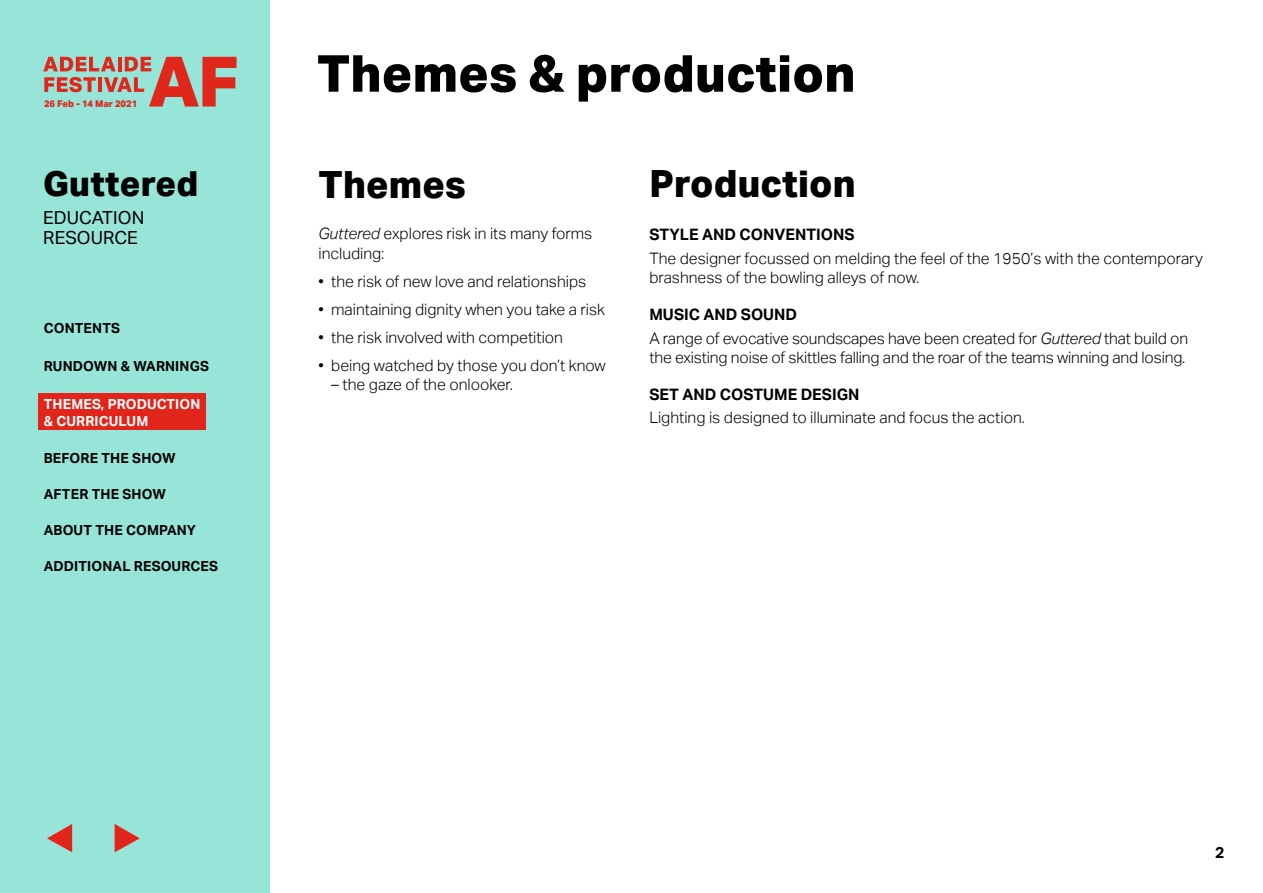
<style>
.page{position:relative;width:1263px;height:893px;background:#fff}
.page>*{position:absolute;margin:0;border:0;box-sizing:border-box;transform-origin:0 0}
.t1{font:800 51px "Aktiv Grotesk Trial";letter-spacing:.005em;color:#000}
.t2{font:800 37.5px "Aktiv Grotesk Trial";letter-spacing:.005em;color:#000}
.t3{font:800 34.5px "Aktiv Grotesk Trial";letter-spacing:.005em;color:#000}
.t4{font:18px/19.5px "Aktiv Grotesk Trial";letter-spacing:.005em;color:#000}
.t5{font:300 15.75px/19.5px "Aktiv Grotesk";letter-spacing:-.01em;color:#000}
.t6{font:300 15.75px/19.5px "Aktiv Grotesk Trial";color:#000}
.t7{font:700 15.75px "Aktiv Grotesk Trial";color:#000}
.t8{font:700 15.75px "Aktiv Grotesk";color:#000}
.t9{font:700 13.8px "Aktiv Grotesk Trial";letter-spacing:.01em;color:#000}
.t10{font:700 13.8px/17px "Aktiv Grotesk Trial";letter-spacing:.01em;color:#fff}
.t11{font:800 9.3px "Aktiv Grotesk";color:#df271c}
.s1{font-style:italic}
</style>
<div class="page">
<div style="left:0;top:1px;width:270px;height:892px;background:#96e5d8"></div>
<svg style="left:47px;top:824px;width:26px;height:29px"></svg>
<svg style="left:114px;top:824px;width:26px;height:29px"></svg>
<svg style="left:43px;top:57px;width:194px;height:50px"></svg>
<div style="left:38px;top:393px;width:167px;height:37px;background:#e1251b"></div>
<p class="t11" style="left:44px;top:97px;width:95px">26 Feb - 14 Mar 2021</p>
<h3 class="t3" style="left:43px;top:162px;width:157px">Guttered</h3>
<p class="t4" style="left:43px;top:208px;width:103px">EDUCATION<br>RESOURCE</p>
<p class="t9" style="left:44px;top:320px;width:78px">CONTENTS</p>
<p class="t9" style="left:44px;top:358px;width:167px">RUNDOWN &amp; WARNINGS</p>
<p class="t10" style="left:44px;top:396px;width:158px">THEMES, PRODUCTION &amp; CURRICULUM</p>
<p class="t9" style="left:44px;top:450px;width:133px">BEFORE THE SHOW</p>
<p class="t9" style="left:44px;top:486px;width:124px">AFTER THE SHOW</p>
<p class="t9" style="left:44px;top:522px;width:154px">ABOUT THE COMPANY</p>
<p class="t9" style="left:44px;top:558px;width:176px">ADDITIONAL RESOURCES</p>
<h1 class="t1" style="left:317px;top:41px;width:540px">Themes &amp; production</h1>
<h2 class="t2" style="left:318px;top:161px;width:149px">Themes</h2>
<p class="t5" style="left:318px;top:224px;width:275px"><span class="s1">Guttered</span> explores risk in its many forms including:</p>
<p class="t5" style="left:318px;top:272px;width:269px">• the risk of new love and relationships</p>
<p class="t5" style="left:318px;top:300px;width:288px">• maintaining dignity when you take a risk</p>
<p class="t5" style="left:318px;top:328px;width:246px">• the risk involved with competition</p>
<p class="t5" style="left:318px;top:356px;width:289px">• being watched by those you don’t know</p>
<p class="t5" style="left:331px;top:375px;width:183px">– the gaze of the onlooker.</p>
<h2 class="t2" style="left:649px;top:160px;width:208px">Production</h2>
<p class="t7" style="left:649px;top:225px;width:207px">STYLE AND CONVENTIONS</p>
<p class="t6" style="left:649px;top:249px;width:555px">The designer focussed on melding the feel of the 1950’s with the contemporary brashness of the bowling alleys of now.</p>
<p class="t7" style="left:649px;top:305px;width:149px">MUSIC AND SOUND</p>
<p class="t5" style="left:649px;top:328px;width:540px">A range of evocative soundscapes have been created for <span class="s1">Guttered</span> that build on the existing noise of skittles falling and the roar of the teams winning and losing.</p>
<p class="t7" style="left:649px;top:385px;width:212px">SET AND COSTUME DESIGN</p>
<p class="t6" style="left:649px;top:408px;width:377px">Lighting is designed to illuminate and focus the action.</p>
<p class="t8" style="left:1215px;top:843px;width:11px">2</p>
</div>
